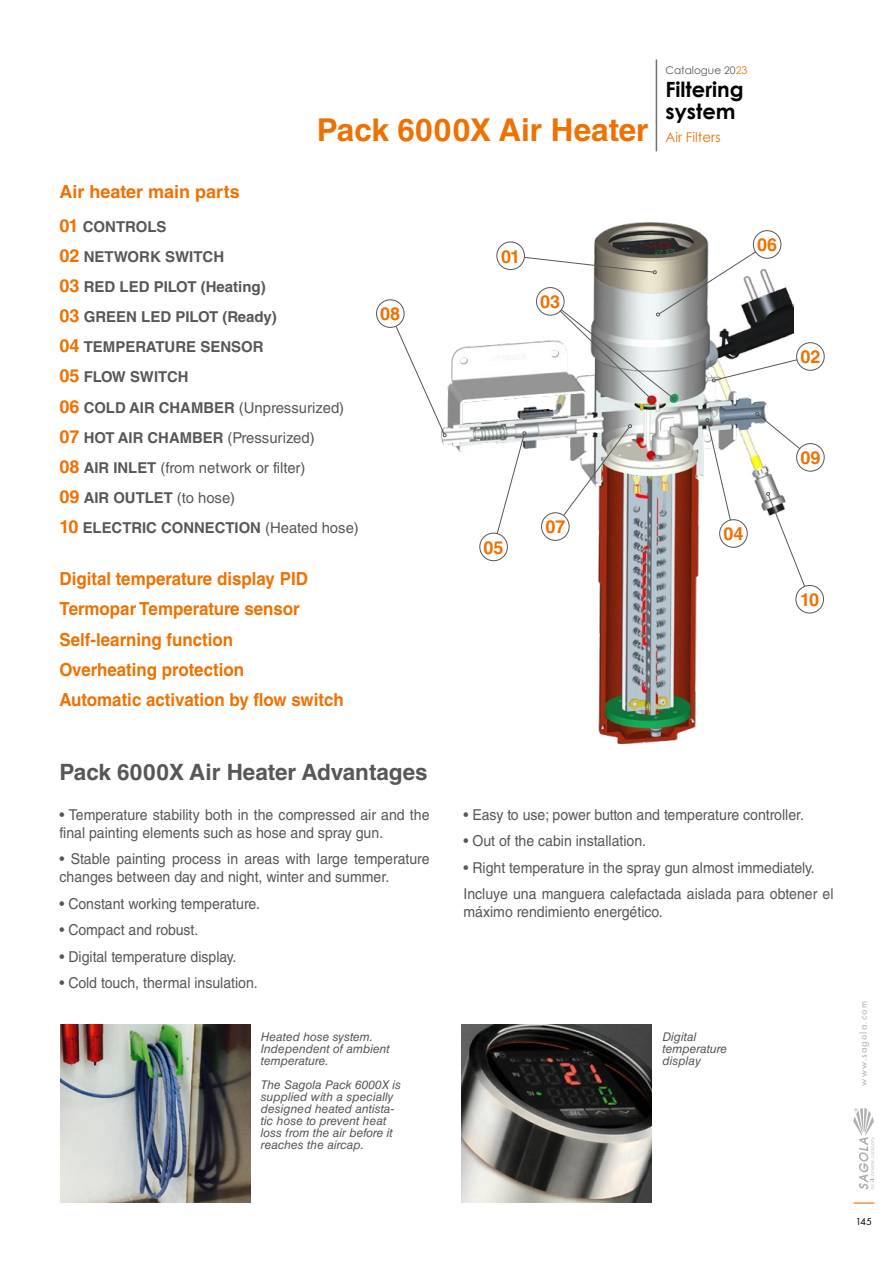
<style>
.page{position:relative;width:893px;height:1263px;background:#fff}
.page>*{position:absolute;margin:0;border:0;box-sizing:border-box;transform-origin:0 0}
.t1{font:700 31.5px "Helvetica LT Std";color:#ee7203}
.t2{font:700 22.5px "Helvetica LT Std";color:#575756}
.t3{font:700 21px/22.6px "Century Gothic";color:#000}
.t4{font:700 18px/30.2px "Helvetica LT Std";color:#ee7203;scale:.94 1}
.t5{font:700 18px "Helvetica LT Std";color:#ee7203}
.t6{font:15px/18px "Helvetica LT Std";color:#575756;scale:.94 1}
.t7{font:700 15px/30.2px "Helvetica LT Std";color:#575756}
.t8{font:13.5px "Century Gothic";color:#ee7203}
.t9{font:italic 12px/12px "Helvetica LT Std";color:#575756}
.t10{font:10.5px "Futura PT";letter-spacing:.1em;color:#b0b0b0}
.t11{font:10.5px "Century Gothic";color:#575756}
.t12{font:10.5px "Futura PT";color:#000}
.s1{font-size:18px;color:#ee7203}
.s2{font-weight:400}
.s3{color:#ee7203}
</style>
<div class="page">
<svg style="left:853px;top:1202px;width:21px;height:1px"></svg>
<svg style="left:853px;top:1108px;width:22px;height:81px"></svg>
<hr style="left:656px;top:60px;width:1px;height:91px;background:#706f6f">
<img style="left:60px;top:1024px;width:190px;height:178px">
<img style="left:462px;top:1024px;width:190px;height:178px">
<img style="left:442px;top:223px;width:340px;height:521px">
<svg style="left:394px;top:313px;width:53px;height:124px"></svg>
<svg style="left:705px;top:418px;width:29px;height:116px"></svg>
<svg style="left:755px;top:412px;width:52px;height:46px"></svg>
<svg style="left:766px;top:492px;width:40px;height:108px"></svg>
<svg style="left:493px;top:431px;width:33px;height:117px"></svg>
<svg style="left:554px;top:424px;width:78px;height:104px"></svg>
<svg style="left:510px;top:243px;width:297px;height:159px"></svg>
<div style="left:497px;top:242px;width:27px;height:28px;background:#fff;border-radius:50%"></div>
<div style="left:496px;top:242px;width:29px;height:28px;border:1px solid #575756;border-radius:50%"></div>
<div style="left:376px;top:300px;width:28px;height:27px;background:#fff;border-radius:50%"></div>
<div style="left:376px;top:299px;width:28px;height:29px;border:1px solid #575756;border-radius:50%"></div>
<div style="left:797px;top:343px;width:27px;height:27px;background:#fff;border-radius:50%"></div>
<div style="left:796px;top:342px;width:29px;height:29px;border:1px solid #575756;border-radius:50%"></div>
<div style="left:753px;top:231px;width:28px;height:27px;background:#fff;border-radius:50%"></div>
<div style="left:753px;top:230px;width:28px;height:29px;border:1px solid #575756;border-radius:50%"></div>
<div style="left:720px;top:520px;width:27px;height:27px;background:#fff;border-radius:50%"></div>
<div style="left:719px;top:519px;width:29px;height:29px;border:1px solid #575756;border-radius:50%"></div>
<div style="left:797px;top:444px;width:27px;height:27px;background:#fff;border-radius:50%"></div>
<div style="left:796px;top:443px;width:29px;height:29px;border:1px solid #575756;border-radius:50%"></div>
<div style="left:796px;top:585px;width:27px;height:28px;background:#fff;border-radius:50%"></div>
<div style="left:795px;top:585px;width:29px;height:28px;border:1px solid #575756;border-radius:50%"></div>
<div style="left:480px;top:533px;width:27px;height:28px;background:#fff;border-radius:50%"></div>
<div style="left:479px;top:533px;width:29px;height:28px;border:1px solid #575756;border-radius:50%"></div>
<div style="left:542px;top:513px;width:27px;height:27px;background:#fff;border-radius:50%"></div>
<div style="left:541px;top:512px;width:28px;height:29px;border:1px solid #575756;border-radius:50%"></div>
<div style="left:536px;top:288px;width:28px;height:27px;background:#fff;border-radius:50%"></div>
<div style="left:536px;top:287px;width:28px;height:29px;border:1px solid #575756;border-radius:50%"></div>
<h1 class="t1" style="left:317px;top:111px;width:333px">Pack 6000X Air Heater</h1>
<p class="t5" style="left:60px;top:181px;width:182px">Air heater main parts</p>
<p class="t7" style="left:60px;top:211px;width:301px"><span class="s1">01</span> CONTROLS<br><span class="s1">02</span> NETWORK SWITCH<br><span class="s1">03</span> RED LED PILOT (Heating)<br><span class="s1">03</span> GREEN LED PILOT (Ready)<br><span class="s1">04</span> TEMPERATURE SENSOR<br><span class="s1">05</span> FLOW SWITCH<br><span class="s1">06</span> COLD AIR CHAMBER <span class="s2">(Unpressurized)<br></span><span class="s1">07</span> HOT AIR CHAMBER <span class="s2">(Pressurized)<br></span><span class="s1">08</span> AIR INLET <span class="s2">(from network or filter)<br></span><span class="s1">09</span> AIR OUTLET <span class="s2">(to hose)<br></span><span class="s1">10</span> ELECTRIC CONNECTION <span class="s2">(Heated hose)</span></p>
<p class="t4" style="left:60px;top:564px;width:304px">Digital temperature display PID<br>Termopar Temperature sensor<br>Self-learning function<br>Overheating protection<br>Automatic activation by flow switch</p>
<p class="t5" style="left:380px;top:303px;width:22px">08</p>
<p class="t5" style="left:501px;top:245px;width:21px">01</p>
<p class="t5" style="left:540px;top:291px;width:22px">03</p>
<p class="t5" style="left:484px;top:536px;width:22px">05</p>
<p class="t5" style="left:545px;top:516px;width:22px">07</p>
<p class="t11" style="left:665px;top:63px;width:83px">Catalogue 20<span class="s3">23</span></p>
<h3 class="t3" style="left:665px;top:77px;width:80px">Filtering system</h3>
<p class="t8" style="left:665px;top:128px;width:57px">Air Filters</p>
<p class="t5" style="left:757px;top:234px;width:22px">06</p>
<p class="t5" style="left:723px;top:523px;width:22px">04</p>
<h2 class="t2" style="left:60px;top:759px;width:370px">Pack 6000X Air Heater Advantages</h2>
<p class="t5" style="left:800px;top:346px;width:22px">02</p>
<p class="t5" style="left:800px;top:447px;width:22px">09</p>
<p class="t5" style="left:800px;top:589px;width:21px">10</p>
<p class="t6" style="left:60px;top:805px;width:395px">• Temperature stability both in the compressed air and the final painting elements such as hose and spray gun.</p>
<p class="t6" style="left:60px;top:850px;width:395px">• Stable painting process in areas with large temperature changes between day and night, winter and summer.</p>
<p class="t6" style="left:60px;top:894px;width:215px">• Constant working temperature.</p>
<p class="t6" style="left:60px;top:921px;width:149px">• Compact and robust.</p>
<p class="t6" style="left:60px;top:947px;width:190px">• Digital temperature display.</p>
<p class="t6" style="left:60px;top:974px;width:213px">• Cold touch, thermal insulation.</p>
<p class="t9" style="left:261px;top:1030px;width:130px">Heated hose system.<br>Independent of ambient temperature.</p>
<p class="t9" style="left:261px;top:1078px;width:142px">The Sagola Pack 6000X is supplied with a specially designed heated antista&shy;tic hose to prevent heat loss from the air before it reaches the aircap.</p>
<p class="t6" style="left:463px;top:805px;width:364px">• Easy to use; power button and temperature controller.</p>
<p class="t6" style="left:463px;top:832px;width:196px">• Out of the cabin installation.</p>
<p class="t6" style="left:463px;top:854px;width:395px;line-height:26.5px">• Right temperature in the spray gun almost immediately.<br>Incluye una manguera calefactada aislada para obtener el</p>
<p class="t6" style="left:463px;top:903px;width:213px">máximo rendimiento energético.</p>
<p class="t9" style="left:663px;top:1030px;width:66px">Digital temperature display</p>
<p class="t10" style="left:857px;top:1085px;width:86px;rotate:-90deg">www.sagola.com</p>
<p class="t12" style="left:856px;top:1215px;width:18px">145</p>
</div>
